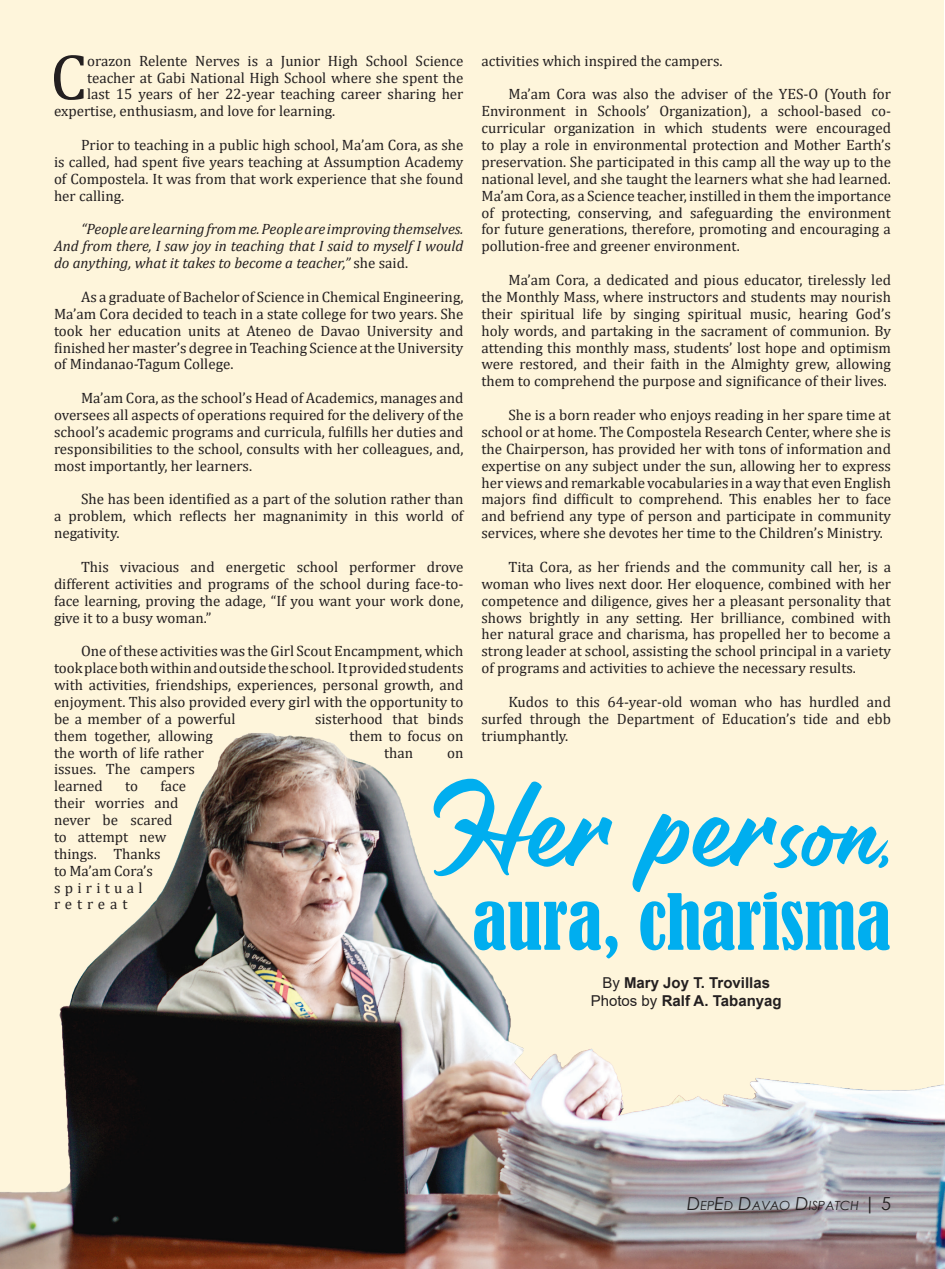
<style>
.page{position:relative;width:945px;height:1269px;background:#fff}
.page>*{position:absolute;margin:0;border:0;box-sizing:border-box;transform-origin:0 0}
.t1{font:108px "Belgates";color:#00aeef}
.t2{font:condensed 72px "Bernard";color:#00aeef}
.t3{font:65.7px "Cambria";color:#231f20}
.t4{font:15px/16.8px "Cambria";color:#231f20;text-align:justify}
.t5{font:italic 15px/16.8px "Cambria";color:#231f20;text-align:justify}
.t6{font:700 15px/18px "Arial";color:#231f20;text-align:center}
.t7{font:italic 12.6px "Century Gothic";color:#231f20}
.s1{font-style:normal}
.s2{font-size:87.75px}
.s3{font-weight:400}
.s4{font-size:18px}
.s5{font-style:normal;font-size:18px}
</style>
<div class="page">
<div style="left:0;top:0;width:944px;height:1269px;background:#fef5db"></div>
<img style="left:0;top:733px;width:945px;height:536px">
<h3 class="t3" style="left:50px;top:38px;width:38px">C</h3>
<p class="t4" style="left:87px;top:52px;width:378px">orazon Relente Nerves is a Junior High School Science</p>
<p class="t4" style="left:482px;top:52px;width:243px">activities which inspired the campers.</p>
<p class="t4" style="left:482px;top:86px;width:411px;text-indent:27px">Ma’am Cora was also the adviser of the YES-O (Youth for Environment in Schools’ Organization), a school-based co&shy;curricular organization in which students were encouraged to play a role in environmental protection and Mother Earth’s preservation. She participated in this camp all the way up to the national level, and she taught the learners what she had learned.<br>Ma’am Cora, as a Science teacher, instilled in them the importance of protecting, conserving, and safeguarding the environment for future generations, therefore, promoting and encouraging a pollution-free and greener environment.</p>
<p class="t4" style="left:482px;top:271px;width:411px;text-indent:27px">Ma’am Cora, a dedicated and pious educator, tirelessly led the Monthly Mass, where instructors and students may nourish their spiritual life by singing spiritual music, hearing God’s holy words, and partaking in the sacrament of communion. By attending this monthly mass, students’ lost hope and optimism were restored, and their faith in the Almighty grew, allowing them to comprehend the purpose and significance of their lives.</p>
<p class="t4" style="left:482px;top:406px;width:411px;text-indent:27px">She is a born reader who enjoys reading in her spare time at school or at home. The Compostela Research Center, where she is the Chairperson, has provided her with tons of information and expertise on any subject under the sun, allowing her to express her views and remarkable vocabularies in a way that even English majors find difficult to comprehend. This enables her to face and befriend any type of person and participate in community services, where she devotes her time to the Children’s Ministry.</p>
<p class="t4" style="left:482px;top:558px;width:411px;text-indent:27px">Tita Cora, as her friends and the community call her, is a woman who lives next door. Her eloquence, combined with her competence and diligence, gives her a pleasant personality that shows brightly in any setting. Her brilliance, combined with her natural grace and charisma, has propelled her to become a strong leader at school, assisting the school principal in a variety of programs and activities to achieve the necessary results.</p>
<p class="t4" style="left:482px;top:693px;width:411px;text-indent:27px">Kudos to this 64-year-old woman who has hurdled and surfed through the Department of Education’s tide and ebb triumphantly.</p>
<p class="t4" style="left:87px;top:69px;width:378px">teacher at Gabi National High School where she spent the</p>
<p class="t4" style="left:87px;top:86px;width:378px">last 15 years of her 22-year teaching career sharing her</p>
<p class="t4" style="left:54px;top:103px;width:283px">expertise, enthusiasm, and love for learning.</p>
<p class="t4" style="left:54px;top:136px;width:411px;text-indent:27px">Prior to teaching in a public high school, Ma’am Cora, as she is called, had spent five years teaching at Assumption Academy of Compostela. It was from that work experience that she found her calling.</p>
<p class="t5" style="left:54px;top:220px;width:411px;text-indent:27px">“People are learning from me. People are improving themselves.<br>And from there, I saw joy in teaching that I said to myself I would do anything, what it takes to become a teacher,” <span class="s1">she said.</span></p>
<p class="t4" style="left:54px;top:288px;width:411px;text-indent:27px">As a graduate of Bachelor of Science in Chemical Engineering, Ma’am Cora decided to teach in a state college for two years. She took her education units at Ateneo de Davao University and finished her master’s degree in Teaching Science at the University of Mindanao-Tagum College.</p>
<p class="t4" style="left:54px;top:390px;width:411px;text-indent:27px">Ma’am Cora, as the school’s Head of Academics, manages and oversees all aspects of operations required for the delivery of the school’s academic programs and curricula, fulfills her duties and responsibilities to the school, consults with her colleagues, and, most importantly, her learners.</p>
<p class="t4" style="left:54px;top:491px;width:411px;text-indent:27px">She has been identified as a part of the solution rather than a problem, which reflects her magnanimity in this world of negativity.</p>
<p class="t4" style="left:54px;top:558px;width:411px;text-indent:27px">This vivacious and energetic school performer drove different activities and programs of the school during face-to&shy;face learning, proving the adage, “If you want your work done, give it to a busy woman.”</p>
<p class="t4" style="left:54px;top:643px;width:411px;text-indent:27px">One of these activities was the Girl Scout Encampment, which took place both within and outside the school. It provided students with activities, friendships, experiences, personal growth, and enjoyment. This also provided every girl with the opportunity to be a member of a powerful</p>
<p class="t4" style="left:315px;top:710px;width:150px">sisterhood that binds</p>
<p class="t4" style="left:54px;top:727px;width:160px">them together, allowing</p>
<p class="t4" style="left:350px;top:727px;width:116px">them to focus on</p>
<p class="t4" style="left:54px;top:744px;width:152px">the worth of life rather</p>
<p class="t4" style="left:384px;top:744px;width:31px">than</p>
<p class="t4" style="left:447px;top:744px;width:18px">on</p>
<p class="t4" style="left:54px;top:761px;width:143px">issues. The campers learned</p>
<h1 class="t1" style="left:430px;top:764px;width:463px">Her per<span class="s2">son,</span></h1>
<p class="t4" style="left:54px;top:778px;width:134px;text-align:left;text-indent:106px">face their worries and never be scared to attempt new things. Thanks<br>to Ma’am Cora’s spiritual retreat</p>
<p class="t4" style="left:125px;top:778px;width:14px">to</p>
<h2 class="t2" style="left:472px;top:880px;width:420px">aura, charisma</h2>
<p class="t6" style="left:591px;top:974px;width:192px"><span class="s3">By</span> Mary Joy T. Trovillas<br><span class="s3">Photos by</span> Ralf A. Tabanyag</p>
<p class="t7" style="left:687px;top:1197px;width:205px"><span class="s4">D</span>EP<span class="s4">E</span>D <span class="s4">D</span>AVAO <span class="s4">D</span>ISPATCH <span class="s4">|</span> <span class="s5">5</span></p>
</div>
